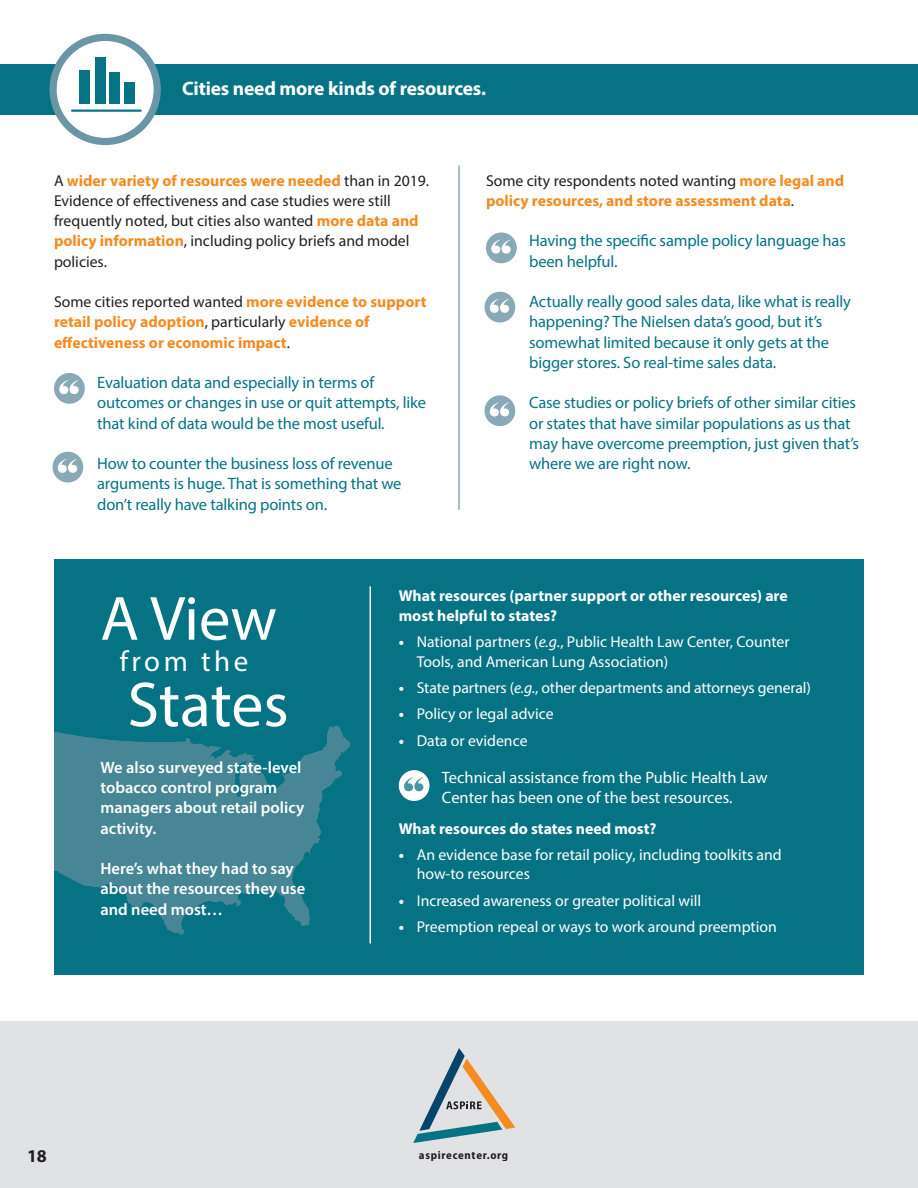
<style>
.page{position:relative;width:918px;height:1188px;background:#fff}
.page>*{position:absolute;margin:0;border:0;box-sizing:border-box;transform-origin:0 0}
.Paragraph{font:63.9px "Myriad Pro";letter-spacing:-.005em;color:#fff}
.Paragraph-2{font:63px "Myriad Pro";color:#fff}
.Paragraph-3{font:28.95px "Myriad Pro";letter-spacing:.12em;color:#fff}
.Heading{font:700 19.5px "Myriad Pro";letter-spacing:-.01em;color:#fff}
.t1{font:700 18px "Myriad Pro";color:#231f20}
.t2{font:16.5px/20.2px "Myriad Pro";letter-spacing:-.01em;color:#067384}
.Paragraph-4{font:600 16.5px/20.2px "Myriad Pro";color:#fff}
.t3{font:16.5px/20.2px "Myriad Pro";color:#fff}
.t4{font:15.75px/19.5px "Myriad Pro";color:#fff}
.Paragraph-5{font:700 15.75px/20.2px "Myriad Pro";color:#f68b1f}
.Paragraph-6{font:15.75px/20.2px "Myriad Pro";color:#231f20}
.Paragraph-7{font:700 15.75px/20.2px "Myriad Pro";color:#fff}
.t5{font:700 semi-condensed 11.55px "Myriad Pro";letter-spacing:.06em;color:#231f20}
.s1{font-weight:700;color:#f68b1f}
.s2{font-weight:400;color:#231f20}
.s3{font-weight:700}
.s4{font-style:italic}
</style>
<div class="page">
<div style="left:0;top:64px;width:918px;height:51px;background:#067384"></div>
<div style="left:53px;top:37px;width:104px;height:104px;background:#fff;border-radius:50%"></div>
<div style="left:49px;top:34px;width:112px;height:111px;border:7px solid #6997a6;border-radius:50%"></div>
<hr style="left:71px;top:110px;width:71px;height:2px;background:#067384">
<div style="left:80px;top:70px;width:10px;height:34px;background:#067384"></div>
<div style="left:95px;top:57px;width:10px;height:47px;background:#067384"></div>
<div style="left:109px;top:72px;width:11px;height:32px;background:#067384"></div>
<div style="left:125px;top:83px;width:10px;height:21px;background:#067384"></div>
<div style="left:52px;top:452px;width:31px;height:30px;background:#88a9b6;border-radius:50%"></div>
<svg style="left:58px;top:459px;width:19px;height:14px"></svg>
<div style="left:486px;top:232px;width:31px;height:31px;background:#88a9b6;border-radius:50%"></div>
<svg style="left:491px;top:240px;width:20px;height:14px"></svg>
<div style="left:54px;top:559px;width:810px;height:416px;background:#067384"></div>
<hr style="left:370px;top:586px;width:1px;height:357px;background:#fff">
<svg style="left:54px;top:726px;width:297px;height:209px"></svg>
<div style="left:399px;top:770px;width:31px;height:31px;background:#fff;border-radius:50%"></div>
<svg style="left:404px;top:777px;width:19px;height:14px"></svg>
<hr style="left:458px;top:165px;width:2px;height:345px;background:#88a9b6">
<div style="left:0;top:1022px;width:918px;height:166px;background:#e1e2e4"></div>
<svg style="left:413px;top:1048px;width:102px;height:95px"></svg>
<div style="left:54px;top:373px;width:31px;height:31px;background:#88a9b6;border-radius:50%"></div>
<svg style="left:59px;top:380px;width:20px;height:14px"></svg>
<div style="left:485px;top:292px;width:30px;height:30px;background:#88a9b6;border-radius:50%"></div>
<svg style="left:490px;top:299px;width:19px;height:14px"></svg>
<div style="left:485px;top:395px;width:30px;height:31px;background:#88a9b6;border-radius:50%"></div>
<svg style="left:490px;top:403px;width:19px;height:13px"></svg>
<p class="Heading" style="left:182px;top:76px;width:305px">Cities need more kinds of resources.</p>
<p class="Paragraph-6" style="left:54px;top:170px;width:377px">A <span class="s1">wider variety of resources were needed</span> than in 2019.<br>Evidence of effectiveness and case studies were still frequently noted, but cities also wanted <span class="s1">more data and policy information</span>, including policy briefs and model policies.</p>
<p class="Paragraph-5" style="left:54px;top:291px;width:374px"><span class="s2">Some cities reported wanted</span> more evidence to support retail policy adoption<span class="s2">, particularly</span> evidence of effectiveness or economic impact<span class="s2">.</span></p>
<p class="t2" style="left:97px;top:372px;width:330px">Evaluation data and especially in terms of outcomes or changes in use or quit attempts, like that kind of data would be the most useful.</p>
<p class="t2" style="left:97px;top:453px;width:306px">How to counter the business loss of revenue arguments is huge. That is something that we don’t really have talking points on.</p>
<p class="Paragraph-5" style="left:486px;top:170px;width:360px"><span class="s2">Some city respondents noted wanting</span> more legal and policy resources, and store assessment data<span class="s2">.</span></p>
<p class="t2" style="left:529px;top:230px;width:318px">Having the specific sample policy language has been helpful.</p>
<p class="t2" style="left:529px;top:291px;width:323px">Actually really good sales data, like what is really happening? The Nielsen data’s good, but it’s somewhat limited because it only gets at the bigger stores. So real-time sales data.</p>
<p class="t2" style="left:529px;top:392px;width:331px">Case studies or policy briefs of other similar cities or states that have similar populations as us that may have overcome preemption, just given that’s where we are right now.</p>
<p class="Paragraph-2" style="left:100px;top:580px;width:178px">A View</p>
<p class="Paragraph-3" style="left:120px;top:643px;width:130px">from the</p>
<p class="Paragraph" style="left:128px;top:665px;width:163px">States</p>
<p class="Paragraph-4" style="left:100px;top:757px;width:205px">We also surveyed state-level tobacco control program managers about retail policy activity.</p>
<p class="Paragraph-4" style="left:100px;top:858px;width:206px">Here’s what they had to say about the resources they use and need most…</p>
<p class="Paragraph-7" style="left:399px;top:585px;width:391px">What resources (partner support or other resources) are most helpful to states?</p>
<p class="t4" style="left:417px;top:632px;width:374px;text-indent:-18px"><span class="s3">•</span> National partners (<span class="s4">e.g.</span>, Public Health Law Center, Counter<br>Tools, and American Lung Association)</p>
<p class="t4" style="left:399px;top:678px;width:414px"><span class="s3">•</span> State partners (<span class="s4">e.g.</span>, other departments and attorneys general)</p>
<p class="t4" style="left:399px;top:704px;width:156px"><span class="s3">•</span> Policy or legal advice</p>
<p class="t4" style="left:399px;top:730px;width:130px"><span class="s3">•</span> Data or evidence</p>
<p class="t3" style="left:442px;top:767px;width:327px">Technical assistance from the Public Health Law<br>Center has been one of the best resources.</p>
<p class="Paragraph-7" style="left:399px;top:818px;width:259px">What resources do states need most?</p>
<p class="t4" style="left:417px;top:845px;width:367px;text-indent:-18px"><span class="s3">•</span> An evidence base for retail policy, including toolkits and how-to resources</p>
<p class="t4" style="left:399px;top:890px;width:304px"><span class="s3">•</span> Increased awareness or greater political will</p>
<p class="t4" style="left:399px;top:917px;width:380px"><span class="s3">•</span> Preemption repeal or ways to work around preemption</p>
<p class="t1" style="left:27px;top:1144px;width:21px">18</p>
<p class="t5" style="left:419px;top:1148px;width:91px">aspirecenter.org</p>
</div>
